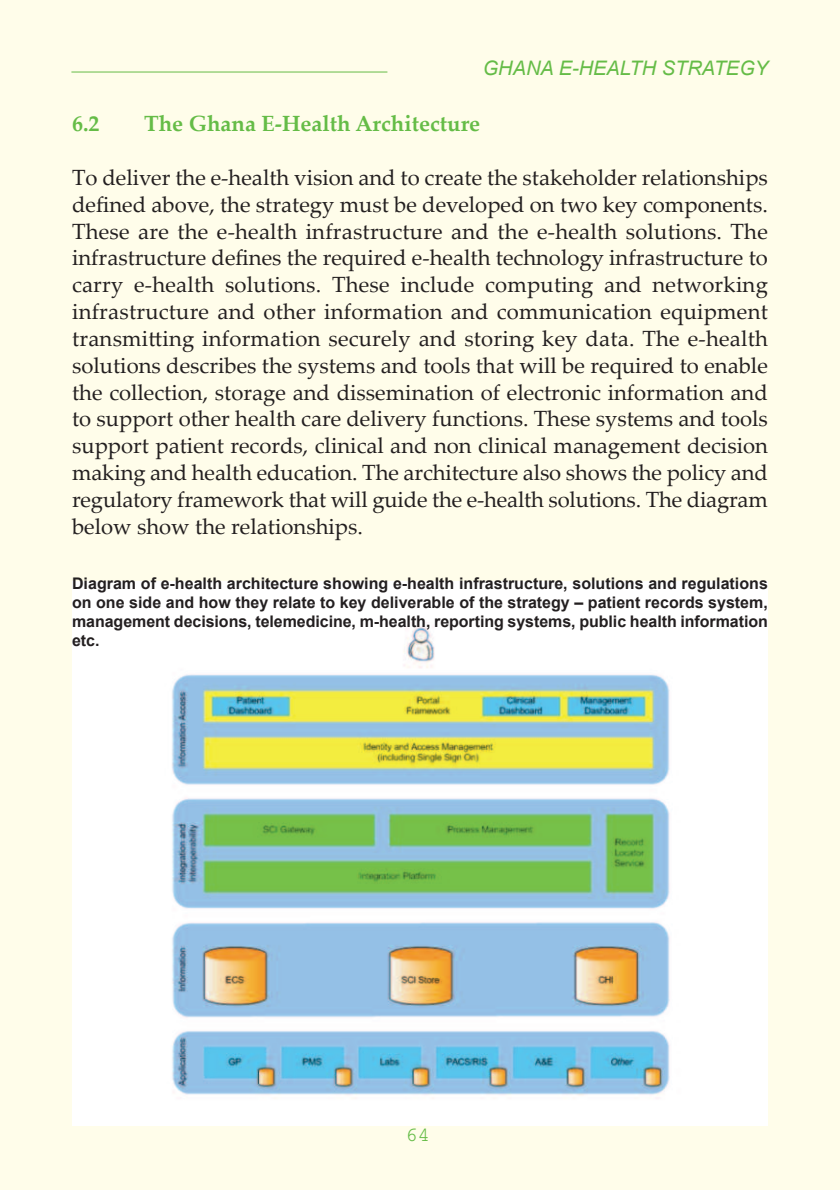
<style>
.page{position:relative;width:840px;height:1191px;background:#fff}
.page>*{position:absolute;margin:0;border:0;box-sizing:border-box;transform-origin:0 0}
.t1{font:22px/26.8px "Palatino Linotype";color:#231f20;text-align:justify}
.t2{font:700 22px "Palatino Linotype";color:#65bc47}
.t3{font:italic 20px "Arial";color:#65bc47}
.t4{font:20px "Courier";color:#65bc47}
.t5{font:700 16px/19.2px "Arial";letter-spacing:-.005em;color:#231f20;text-align:justify}
</style>
<div class="page">
<div style="left:1px;top:0;width:838px;height:1190px;background:#fffdea"></div>
<hr style="left:71px;top:72px;width:316px;height:1px;background:#65bc47">
<div style="left:72px;top:581px;width:695px;height:544px;background:#fff"></div>
<img style="left:172px;top:622px;width:498px;height:477px">
<p class="t3" style="left:482px;top:56px;width:287px">GHANA E-HEALTH STRATEGY</p>
<p class="t2" style="left:72px;top:115px;width:29px">6.2</p>
<p class="t2" style="left:144px;top:115px;width:337px">The Ghana E-Health Architecture</p>
<p class="t1" style="left:72px;top:166px;width:697px">To deliver the e-health vision and to create the stakeholder relationships defined above, the strategy must be developed on two key components.<br>These are the e-health infrastructure and the e-health solutions. The infrastructure defines the required e-health technology infrastructure to carry e-health solutions. These include computing and networking infrastructure and other information and communication equipment transmitting information securely and storing key data. The e-health solutions describes the systems and tools that will be required to enable the collection, storage and dissemination of electronic information and to support other health care delivery functions. These systems and tools support patient records, clinical and non clinical management decision making and health education. The architecture also shows the policy and regulatory framework that will guide the e-health solutions. The diagram below show the relationships.</p>
<p class="t5" style="left:72px;top:573px;width:697px">Diagram of e-health architecture showing e-health infrastructure, solutions and regulations on one side and how they relate to key deliverable of the strategy – patient records system, management decisions, telemedicine, m-health, reporting systems, public health information etc.</p>
<p class="t4" style="left:406px;top:1128px;width:25px">64</p>
</div>
